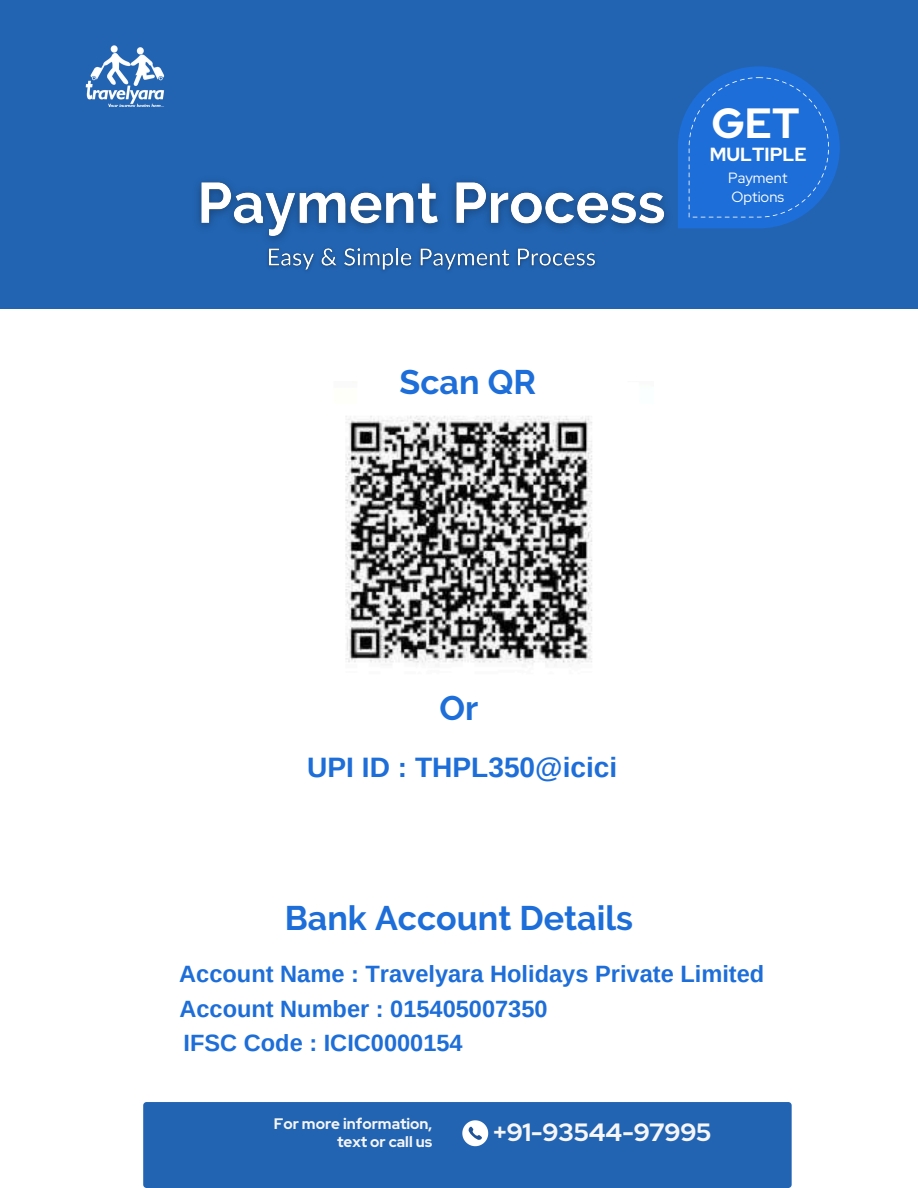
<style>
.page{position:relative;width:918px;height:1188px;background:#fff}
.page>*{position:absolute;margin:0;border:0;box-sizing:border-box;transform-origin:0 0}
.t1{font:700 42.15px "Red Hat Display";color:#fff}
.t2{font:700 34.05px "Raleway";color:#1d6ed8}
.t3{font:700 28.05px "Arimo";color:#1d6ed8}
.t4{font:700 24.9px "Red Hat Display";color:#f6f6f6}
.t5{font:700 23.55px "Arimo";color:#1d6ed8}
.t6{font:700 18.9px "Red Hat Display";color:#fff}
.t7{font:700 15.15px/17.5px "Red Hat Display";color:#f6f6f6;text-align:right}
.t8{font:14.85px/18.6px "Red Hat Display";color:#fff}
</style>
<div class="page">
<div style="left:0;top:0;width:918px;height:309px;background:#2264b2"></div>
<img style="left:85px;top:45px;width:80px;height:61px">
<img style="left:197px;top:180px;width:483px;height:61px">
<svg style="left:678px;top:66px;width:162px;height:162px"></svg>
<div style="left:143px;top:1102px;width:649px;height:86px;background:#2264b2;border-radius:3px"></div>
<svg style="left:462px;top:1120px;width:26px;height:26px"></svg>
<img style="left:345px;top:416px;width:247px;height:249px">
<img style="left:267px;top:248px;width:329px;height:23px">
<p class="t1" style="left:711px;top:95px;width:89px">GET</p>
<p class="t6" style="left:710px;top:142px;width:98px">MULTIPLE</p>
<h5 class="t2" style="left:400px;top:362px;width:138px">Scan QR</h5>
<h2 class="t8" style="left:728px;top:169px;width:61px">Payment<br>Options</h2>
<h5 class="t2" style="left:440px;top:688px;width:40px">Or</h5>
<p class="t3" style="left:307px;top:751px;width:312px">UPI ID : THPL350@icici</p>
<h3 class="t2" style="left:285px;top:898px;width:350px">Bank Account Details</h3>
<h3 class="t5" style="left:179px;top:961px;width:587px">Account Name : Travelyara Holidays Private Limited</h3>
<h4 class="t5" style="left:179px;top:995px;width:370px">Account Number : 015405007350</h4>
<h5 class="t5" style="left:184px;top:1030px;width:281px">IFSC Code : ICIC0000154</h5>
<h3 class="t7" style="left:274px;top:1115px;width:160px">For more information, text or call us</h3>
<p class="t4" style="left:493px;top:1116px;width:220px">+91-93544-97995</p>
</div>
